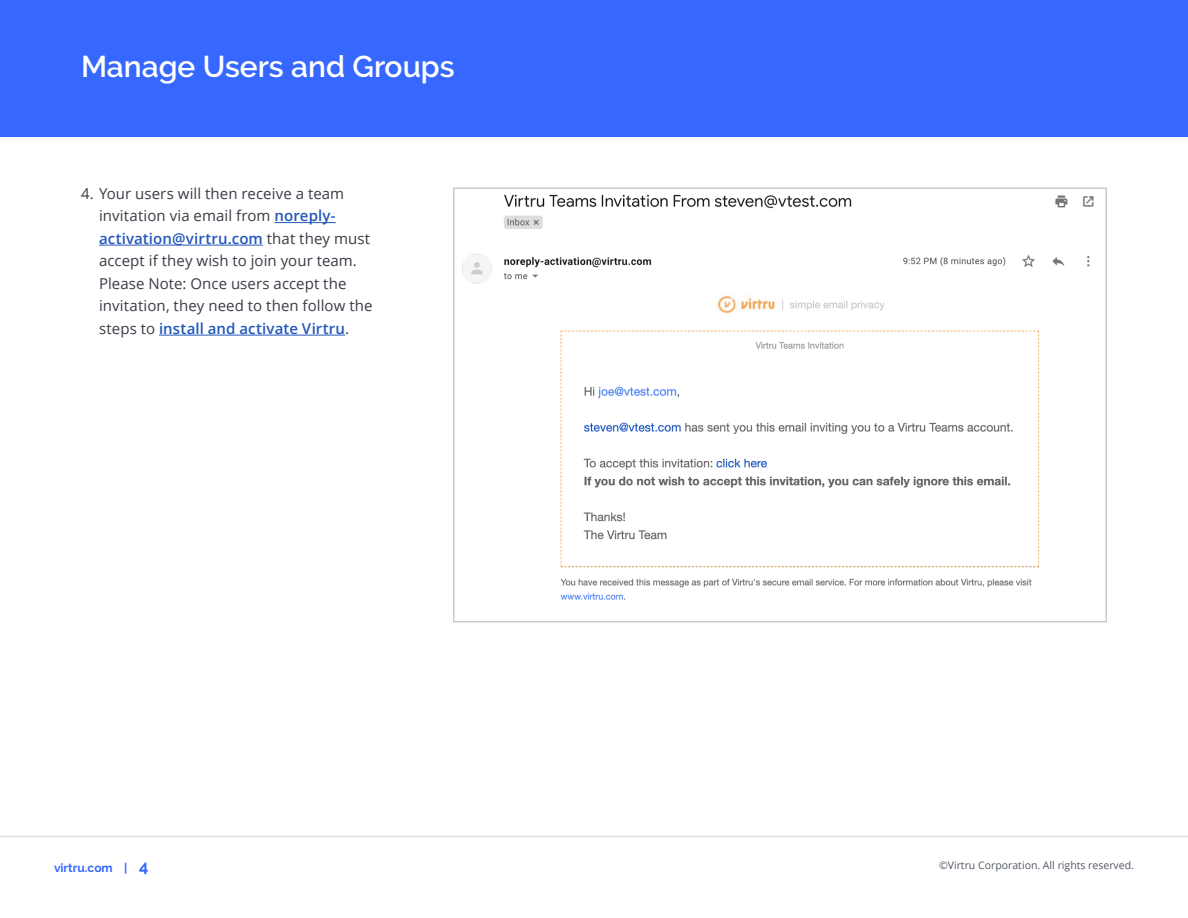
<style>
.page{position:relative;width:1188px;height:918px;background:#fff}
.page>*{position:absolute;margin:0;border:0;box-sizing:border-box;transform-origin:0 0}
.t1{font:600 30px "Raleway";color:#fff}
.t2{font:15px/22.5px "Open Sans";letter-spacing:.005em;color:#383c45}
.t3{font:700 12px "Raleway";color:#3668ff}
.t4{font:10.5px "Open Sans";color:#515864}
.s1{font-weight:600;color:#2357ba}
.s2{font-size:16.5px}
</style>
<div class="page">
<hr style="left:0;top:836px;width:1188px;height:1px;background:#dce0e5">
<div style="left:0;top:0;width:1188px;height:136px;background:#3668ff"></div>
<hr style="left:275px;top:222px;width:61px;height:1px;background:#2357ba">
<hr style="left:99px;top:245px;width:164px;height:1px;background:#2357ba">
<hr style="left:159px;top:335px;width:186px;height:1px;background:#2357ba">
<img style="left:462px;top:194px;width:632px;height:406px">
<div style="left:453px;top:188px;width:654px;height:434px;border:2px solid #c6cbd4"></div>
<h1 class="t1" style="left:81px;top:50px;width:375px">Manage Users and Groups</h1>
<p class="t2" style="left:99px;top:182px;width:275px;text-indent:-18px">4. Your users will then receive a team invitation via email from <span class="s1">noreply&shy;activation@virtru.com</span> that they must accept if they wish to join your team.<br>Please Note: Once users accept the invitation, they need to then follow the steps to <span class="s1">install and activate Virtru</span>.</p>
<p class="t3" style="left:54px;top:861px;width:96px">virtru.com | <span class="s2">4</span></p>
<p class="t4" style="left:939px;top:858px;width:196px">©Virtru Corporation. All rights reserved.</p>
</div>
